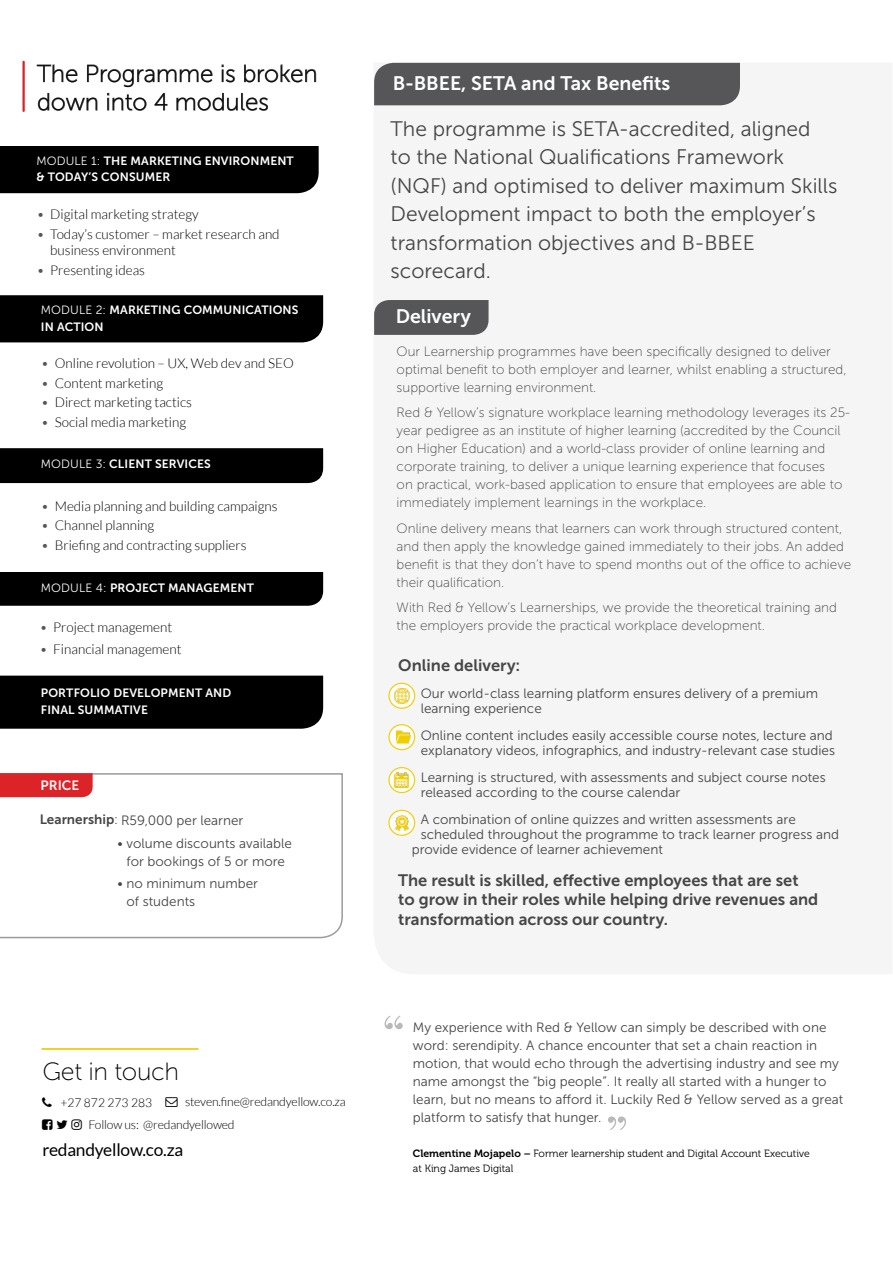
<style>
.page{position:relative;width:893px;height:1263px;background:#fff}
.page>*{position:absolute;margin:0;border:0;box-sizing:border-box;transform-origin:0 0}
.t1{font:24.9px "Museo Sans 100";letter-spacing:-.015em;color:#000}
.t2{font:24px/28.5px "Museo Sans 100";color:#000}
.t3{font:21px/28.5px "Museo Sans 300";color:#464547}
.t4{font:19.5px "Museo Sans 700";color:#fcfeff}
.t5{font:17.4px "Lato";letter-spacing:-.015em;color:#000}
.t6{font:16.5px/19.5px "Museo Sans 700";color:#464547}
.t7{font:13.5px/18px "Museo Sans 300";color:#464547}
.t8{font:13.5px/18px "Museo Sans 100";color:#464547}
.t9{font:300 13.5px/16.5px "Lato";color:#000}
.t10{font:13.5px "Museo Sans 700";color:#fcfeff}
.t11{font:300 12.3px "Lato";letter-spacing:-.015em;color:#000}
.t12{font:300 12.15px "Lato";color:#000}
.t13{font:12px/16.5px "Museo Sans 700";letter-spacing:.01em;color:#fff}
.t14{font:10.5px/15px "Museo 300";color:#000}
.s1{font-family:"Museo Sans 300"}
.s2{color:#565659}
.s3{font-family:"Museo Sans 700"}
.s4{font-family:"Museo 700"}
</style>
<div class="page">
<div style="left:0;top:146px;width:319px;height:47px;background:#000"></div>
<div style="left:0;top:295px;width:323px;height:47px;background:#000"></div>
<div style="left:0;top:448px;width:323px;height:35px;background:#000"></div>
<div style="left:0;top:572px;width:323px;height:34px;background:#000"></div>
<div style="left:0;top:676px;width:323px;height:53px;background:#000"></div>
<svg style="left:36px;top:64px;width:42px;height:19px"></svg>
<svg style="left:87px;top:64px;width:126px;height:23px"></svg>
<svg style="left:222px;top:65px;width:13px;height:18px"></svg>
<svg style="left:244px;top:64px;width:72px;height:19px"></svg>
<svg style="left:38px;top:93px;width:60px;height:18px"></svg>
<svg style="left:107px;top:93px;width:40px;height:18px"></svg>
<svg style="left:154px;top:93px;width:14px;height:18px"></svg>
<svg style="left:176px;top:93px;width:92px;height:18px"></svg>
<hr style="left:22px;top:62px;width:3px;height:49px;background:#da2128">
<div style="left:374px;top:63px;width:366px;height:42px;background:#565659"></div>
<div style="left:374px;top:300px;width:115px;height:35px;background:#565659"></div>
<svg style="left:0;top:773px;width:343px;height:166px"></svg>
<svg style="left:385px;top:1015px;width:18px;height:14px"></svg>
<svg style="left:608px;top:1116px;width:18px;height:14px"></svg>
<div style="left:0;top:773px;width:93px;height:24px;background:#db2328"></div>
<hr style="left:42px;top:1048px;width:156px;height:2px;background:#f0ce15">
<svg style="left:389px;top:683px;width:26px;height:25px"></svg>
<div style="left:388px;top:683px;width:27px;height:26px;border:1px solid #f0ce03;border-radius:50%"></div>
<img style="left:394px;top:688px;width:15px;height:15px">
<svg style="left:389px;top:725px;width:26px;height:25px"></svg>
<div style="left:388px;top:724px;width:27px;height:26px;border:1px solid #f0ce03;border-radius:50%"></div>
<img style="left:396px;top:730px;width:15px;height:14px">
<svg style="left:389px;top:767px;width:26px;height:25px"></svg>
<div style="left:388px;top:767px;width:27px;height:26px;border:1px solid #f0ce03;border-radius:50%"></div>
<img style="left:395px;top:773px;width:14px;height:14px">
<svg style="left:389px;top:810px;width:26px;height:25px"></svg>
<div style="left:388px;top:810px;width:27px;height:26px;border:1px solid #f0ce03;border-radius:50%"></div>
<img style="left:394px;top:815px;width:15px;height:15px">
<h2 class="t2" style="left:37px;top:59px;width:282px">The Programme is broken down into 4 modules</h2>
<h3 class="t4" style="left:393px;top:73px;width:279px">B-BBEE, SETA and Tax Benefits</h3>
<p class="t13" style="left:36px;top:152px;width:259px"><span class="s1">MODULE 1:</span> THE MARKETING ENVIRONMENT &amp; TODAY’S CONSUMER</p>
<p class="t9" style="left:37px;top:206px;width:163px"><span class="s2">•</span> Digital marketing strategy</p>
<p class="t9" style="left:50px;top:226px;width:231px;text-indent:-14px"><span class="s2">•</span> Today’s customer – market research and business environment</p>
<p class="t9" style="left:37px;top:262px;width:110px"><span class="s2">•</span> Presenting ideas</p>
<p class="t13" style="left:41px;top:302px;width:259px"><span class="s1">MODULE 2:</span> MARKETING COMMUNICATIONS<br>IN ACTION</p>
<p class="t9" style="left:41px;top:355px;width:254px"><span class="s2">•</span> Online revolution – UX, Web dev and SEO</p>
<p class="t9" style="left:41px;top:375px;width:123px"><span class="s2">•</span> Content marketing</p>
<p class="t9" style="left:41px;top:394px;width:152px"><span class="s2">•</span> Direct marketing tactics</p>
<p class="t9" style="left:41px;top:414px;width:146px"><span class="s2">•</span> Social media marketing</p>
<p class="t13" style="left:41px;top:456px;width:171px"><span class="s1">MODULE 3:</span> CLIENT SERVICES</p>
<p class="t9" style="left:41px;top:498px;width:238px"><span class="s2">•</span> Media planning and building campaigns</p>
<p class="t9" style="left:41px;top:517px;width:115px"><span class="s2">•</span> Channel planning</p>
<p class="t9" style="left:41px;top:537px;width:207px"><span class="s2">•</span> Briefing and contracting suppliers</p>
<p class="t13" style="left:41px;top:580px;width:215px"><span class="s1">MODULE 4:</span> PROJECT MANAGEMENT</p>
<p class="t9" style="left:40px;top:619px;width:134px"><span class="s2">•</span> Project management</p>
<p class="t9" style="left:40px;top:641px;width:143px"><span class="s2">•</span> Financial management</p>
<p class="t13" style="left:41px;top:685px;width:192px">PORTFOLIO DEVELOPMENT AND<br>FINAL SUMMATIVE</p>
<p class="t10" style="left:40px;top:778px;width:40px">PRICE</p>
<p class="t7" style="left:40px;top:812px;width:205px"><span class="s3">Learnership</span>: R59,000 per learner</p>
<p class="t7" style="left:117px;top:834px;width:176px;text-align:center">• volume discounts available for bookings of 5 or more</p>
<p class="t7" style="left:126px;top:875px;width:133px;text-indent:-9px">• no minimum number of students</p>
<h1 class="t1" style="left:42px;top:1058px;width:138px">Get in touch</h1>
<p class="t12" style="left:60px;top:1096px;width:93px">+27 872 273 283</p>
<p class="t5" style="left:42px;top:1140px;width:142px">redandyellow.co.za</p>
<p class="t11" style="left:185px;top:1095px;width:162px">steven.fine@redandyellow.co.za</p>
<p class="t11" style="left:89px;top:1118px;width:148px">Follow us: @redandyellowed</p>
<h3 class="t3" style="left:391px;top:114px;width:448px">The programme is SETA-accredited, aligned<br>to the National Qualifications Framework (NQF) and optimised to deliver maximum Skills Development impact to both the employer’s transformation objectives and B-BBEE scorecard.</h3>
<h3 class="t4" style="left:396px;top:305px;width:77px">Delivery</h3>
<p class="t8" style="left:397px;top:342px;width:451px">Our Learnership programmes have been specifically designed to deliver optimal benefit to both employer and learner, whilst enabling a structured, supportive learning environment.</p>
<p class="t8" style="left:397px;top:404px;width:455px">Red &amp; Yellow’s signature workplace learning methodology leverages its 25- year pedigree as an institute of higher learning (accredited by the Council on Higher Education) and a world-class provider of online learning and corporate training, to deliver a unique learning experience that focuses<br>on practical, work-based application to ensure that employees are able to immediately implement learnings in the workplace.</p>
<p class="t8" style="left:397px;top:519px;width:456px">Online delivery means that learners can work through structured content, and then apply the knowledge gained immediately to their jobs. An added benefit is that they don’t have to spend months out of the office to achieve their qualification.</p>
<p class="t8" style="left:397px;top:598px;width:442px">With Red &amp; Yellow’s Learnerships, we provide the theoretical training and the employers provide the practical workplace development.</p>
<p class="t6" style="left:398px;top:656px;width:124px">Online delivery:</p>
<p class="t7" style="left:421px;top:686px;width:399px;line-height:15px">Our world-class learning platform ensures delivery of a premium learning experience</p>
<p class="t7" style="left:421px;top:728px;width:416px;line-height:15px">Online content includes easily accessible course notes, lecture and explanatory videos, infographics, and industry-relevant case studies</p>
<p class="t7" style="left:421px;top:770px;width:406px;line-height:15px">Learning is structured, with assessments and subject course notes released according to the course calendar</p>
<p class="t7" style="left:421px;top:811px;width:377px">A combination of online quizzes and written assessments are</p>
<p class="t7" style="left:421px;top:826px;width:420px">scheduled throughout the programme to track learner progress and</p>
<p class="t7" style="left:412px;top:841px;width:253px">provide evidence of learner achievement</p>
<p class="t6" style="left:398px;top:870px;width:422px">The result is skilled, effective employees that are set to grow in their roles while helping drive revenues and transformation across our country.</p>
<p class="t7" style="left:413px;top:1019px;width:432px">My experience with Red &amp; Yellow can simply be described with one word: serendipity. A chance encounter that set a chain reaction in motion, that would echo through the advertising industry and see my name amongst the “big people”. It really all started with a hunger to learn, but no means to afford it. Luckily Red &amp; Yellow served as a great platform to satisfy that hunger.</p>
<p class="t14" style="left:413px;top:1146px;width:399px"><span class="s4">Clementine Mojapelo –</span> Former learnership student and Digital Account Executive at King James Digital</p>
</div>
